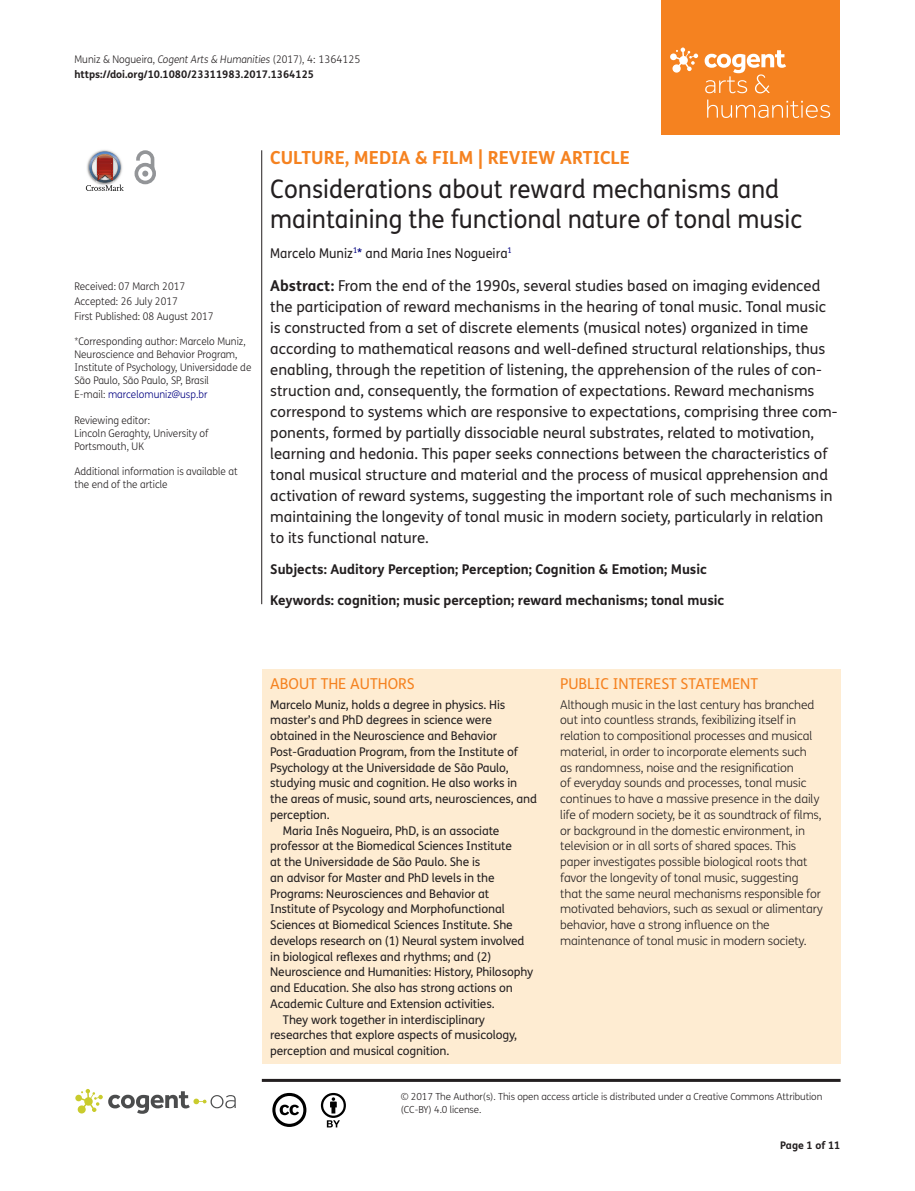
<style>
.page{position:relative;width:915px;height:1191px;background:#fff}
.page>*{position:absolute;margin:0;border:0;box-sizing:border-box;transform-origin:0 0}
.t1{font:25.5px/30px "FS Me Pro";color:#231f20;scale:.95 1}
.t2{font:700 18px "FS Me Pro";color:#f58220}
.t3{font:15px/21px "FS Me Pro";color:#231f20}
.t4{font:15px "FS Me Pro";color:#f58220}
.t5{font:700 13.5px "FS Me Pro";color:#231f20}
.t6{font:13.5px "FS Me Pro";color:#231f20;scale:.95 1}
.t7{font:12px "FS Me Pro";letter-spacing:-.01em;color:#231f20}
.t8{font:300 12px/15.8px "FS Me Pro";letter-spacing:-.01em;color:#231f20}
.t9{font:300 10.5px/12.8px "FS Me Pro";color:#231f20;scale:.95 1}
.t10{font:700 10.5px/15px "FS Me Pro";color:#231f20}
.t11{font:300 10.5px "FS Me Pro";color:#000080;scale:.95 1}
.t12{font:300 9.75px/12.8px "FS Me Pro";letter-spacing:-.01em;color:#231f20}
.s1{font-weight:300}
.s2{font-weight:300;font-style:italic}
.s3{color:#231f20}
.s4{color:#000080}
.s5{font-weight:700}
</style>
<div class="page">
<div style="left:661px;top:0;width:179px;height:134px;background:#f58220"></div>
<svg style="left:670px;top:48px;width:28px;height:25px"></svg>
<svg style="left:704px;top:50px;width:125px;height:68px"></svg>
<div style="left:261px;top:669px;width:579px;height:394px;background:#feecd2"></div>
<svg style="left:86px;top:151px;width:38px;height:40px"></svg>
<svg style="left:134px;top:150px;width:22px;height:34px"></svg>
<hr style="left:261px;top:150px;width:1px;height:454px;background:#231f20">
<hr style="left:262px;top:1078px;width:578px;height:3px;background:#231f20">
<svg style="left:75px;top:1089px;width:161px;height:24px"></svg>
<svg style="left:272px;top:1093px;width:34px;height:34px"></svg>
<svg style="left:321px;top:1093px;width:25px;height:34px"></svg>
<p class="t10" style="left:74px;top:51px;width:287px"><span class="s1">Muniz &amp; Nogueira,</span> <span class="s2">Cogent Arts &amp; Humanities</span> <span class="s1">(2017), 4: 1364125 </span>https://doi.org/10.1080/23311983.2017.1364125</p>
<p class="t9" style="left:74px;top:279px;width:148px;line-height:14.9px">Received: 07 March 2017<br>Accepted: 26 July 2017<br>First Published: 08 August 2017</p>
<p class="t9" style="left:74px;top:335px;width:188px">*Corresponding author: Marcelo Muniz, Neuroscience and Behavior Program, Institute of Psychology, Universidade de São Paulo, São Paulo, SP, Brasil</p>
<p class="t11" style="left:74px;top:387px;width:141px"><span class="s3">E-mail:</span> marcelomuniz@usp.br</p>
<p class="t9" style="left:74px;top:414px;width:143px">Reviewing editor:<br>Lincoln Geraghty, University of<br>Portsmouth, UK</p>
<p class="t9" style="left:74px;top:465px;width:173px">Additional information is available at the end of the article</p>
<p class="t2" style="left:270px;top:143px;width:361px">CULTURE, MEDIA &amp; FILM | REVIEW ARTICLE</p>
<h1 class="t1" style="left:270px;top:174px;width:561px">Considerations about reward mechanisms and maintaining the functional nature of tonal music</h1>
<p class="t6" style="left:270px;top:243px;width:256px">Marcelo Muniz<sup>1</sup><span class="s4">*</span> and Maria Ines Nogueira<sup>1</sup></p>
<p class="t3" style="left:270px;top:275px;width:568px"><span class="s5">Abstract:</span> From the end of the 1990s, several studies based on imaging evidenced the participation of reward mechanisms in the hearing of tonal music. Tonal music is constructed from a set of discrete elements (musical notes) organized in time according to mathematical reasons and well-defined structural relationships, thus enabling, through the repetition of listening, the apprehension of the rules of con&shy;struction and, consequently, the formation of expectations. Reward mechanisms correspond to systems which are responsive to expectations, comprising three com&shy;ponents, formed by partially dissociable neural substrates, related to motivation, learning and hedonia. This paper seeks connections between the characteristics of tonal musical structure and material and the process of musical apprehension and activation of reward systems, suggesting the important role of such mechanisms in maintaining the longevity of tonal music in modern society, particularly in relation to its functional nature.</p>
<p class="t5" style="left:270px;top:559px;width:438px">Subjects: Auditory Perception; Perception; Cognition &amp; Emotion; Music</p>
<p class="t5" style="left:270px;top:590px;width:455px">Keywords: cognition; music perception; reward mechanisms; tonal music</p>
<p class="t4" style="left:270px;top:674px;width:146px">ABOUT THE AUTHORS</p>
<p class="t7" style="left:270px;top:696px;width:236px">Marcelo Muniz, holds a degree in physics. His</p>
<p class="t7" style="left:270px;top:712px;width:223px">master’s and PhD degrees in science were</p>
<p class="t7" style="left:270px;top:727px;width:228px">obtained in the Neuroscience and Behavior</p>
<p class="t7" style="left:270px;top:743px;width:249px">Post-Graduation Program, from the Institute of</p>
<p class="t7" style="left:270px;top:759px;width:240px">Psychology at the Universidade de São Paulo,</p>
<p class="t7" style="left:270px;top:775px;width:248px">studying music and cognition. He also works in</p>
<p class="t7" style="left:270px;top:790px;width:268px">the areas of music, sound arts, neurosciences, and</p>
<p class="t7" style="left:270px;top:806px;width:61px">perception.</p>
<p class="t7" style="left:283px;top:822px;width:218px">Maria Inês Nogueira, PhD, is an associate</p>
<p class="t7" style="left:270px;top:838px;width:243px">professor at the Biomedical Sciences Institute</p>
<p class="t7" style="left:270px;top:853px;width:211px">at the Universidade de São Paulo. She is</p>
<p class="t7" style="left:270px;top:869px;width:226px">an advisor for Master and PhD levels in the</p>
<p class="t7" style="left:270px;top:885px;width:220px">Programs: Neurosciences and Behavior at</p>
<p class="t7" style="left:270px;top:901px;width:236px">Institute of Psycology and Morphofunctional</p>
<p class="t7" style="left:270px;top:916px;width:244px">Sciences at Biomedical Sciences Institute. She</p>
<p class="t7" style="left:270px;top:932px;width:256px">develops research on (1) Neural system involved</p>
<p class="t7" style="left:270px;top:948px;width:222px">in biological reflexes and rhythms; and (2)</p>
<p class="t7" style="left:270px;top:964px;width:264px">Neuroscience and Humanities: History, Philosophy</p>
<p class="t7" style="left:270px;top:979px;width:244px">and Education. She also has strong actions on</p>
<p class="t7" style="left:270px;top:995px;width:226px">Academic Culture and Extension activities.</p>
<p class="t7" style="left:283px;top:1011px;width:203px">They work together in interdisciplinary</p>
<p class="t7" style="left:270px;top:1027px;width:248px">researches that explore aspects of musicology,</p>
<p class="t7" style="left:270px;top:1042px;width:180px">perception and musical cognition.</p>
<p class="t4" style="left:560px;top:674px;width:199px">PUBLIC INTEREST STATEMENT</p>
<p class="t8" style="left:560px;top:696px;width:264px">Although music in the last century has branched out into countless strands, fexibilizing itself in relation to compositional processes and musical material, in order to incorporate elements such<br>as randomness, noise and the resignification<br>of everyday sounds and processes, tonal music continues to have a massive presence in the daily life of modern society, be it as soundtrack of films, or background in the domestic environment, in television or in all sorts of shared spaces. This paper investigates possible biological roots that favor the longevity of tonal music, suggesting that the same neural mechanisms responsible for motivated behaviors, such as sexual or alimentary behavior, have a strong influence on the maintenance of tonal music in modern society.</p>
<p class="t12" style="left:400px;top:1090px;width:423px">© 2017 The Author(s). This open access article is distributed under a Creative Commons Attribution (CC-BY) 4.0 license.</p>
<p class="t10" style="left:780px;top:1137px;width:62px">Page 1 of 11</p>
</div>
